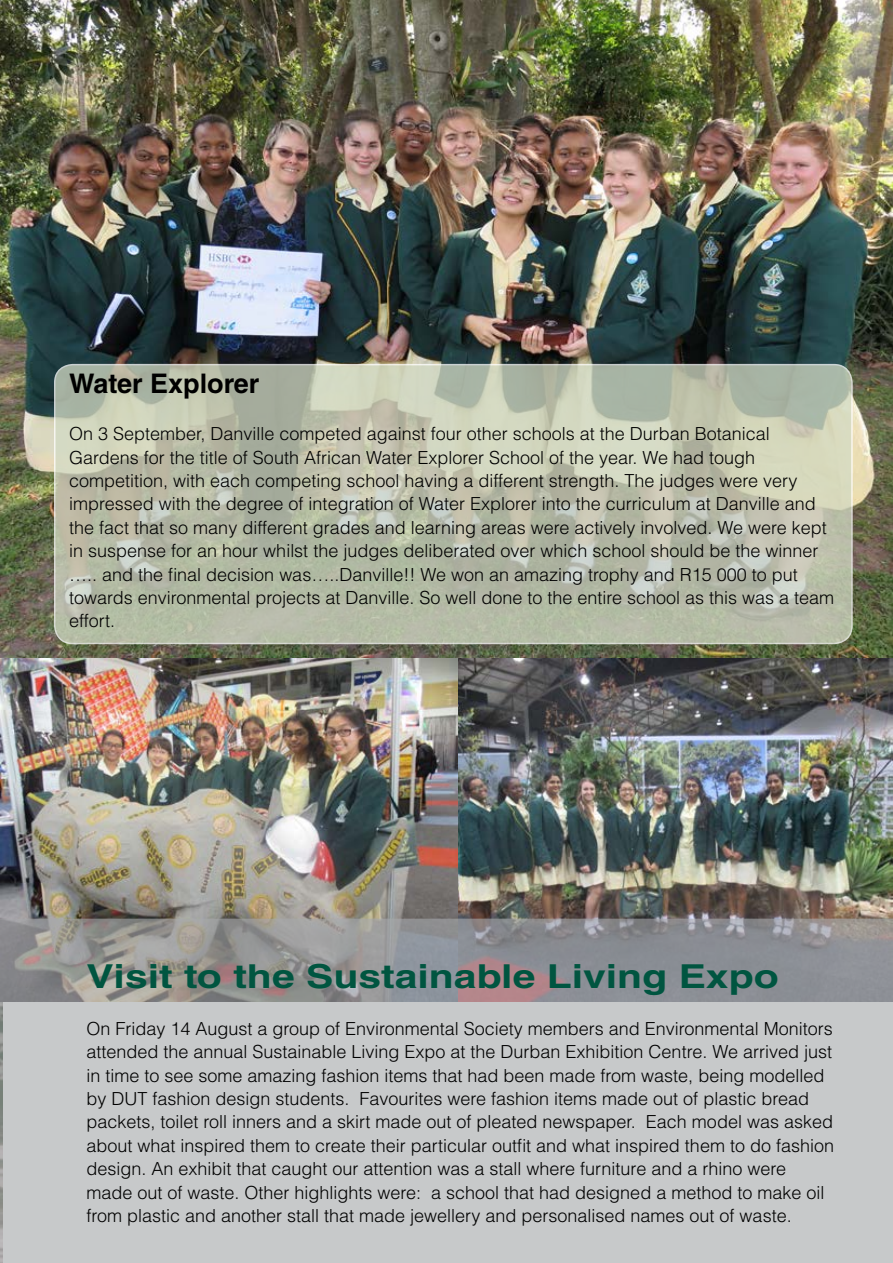
<style>
.page{position:relative;width:893px;height:1263px;background:#fff}
.page>*{position:absolute;margin:0;border:0;box-sizing:border-box;transform-origin:0 0}
.t1{font:700 33px "Helvetica LT Std";color:#005540;scale:1.24 1}
.t2{font:700 27px "Helvetica LT Std";color:#000}
.t3{font:300 18px/23.4px "Helvetica LT Std";color:#000}
</style>
<div class="page">
<img style="left:458px;top:658px;width:435px;height:261px">
<img style="left:0;top:728px;width:1px;height:191px">
<img style="left:0;top:658px;width:1px;height:70px">
<img style="left:0;top:0;width:893px;height:658px">
<svg style="left:55px;top:365px;width:797px;height:278px;background:#bbbfab"></svg>
<div style="left:54px;top:364px;width:799px;height:280px;border:2px solid #fff;border-radius:18px"></div>
<img style="left:1px;top:658px;width:457px;height:261px">
<svg style="left:0;top:919px;width:893px;height:344px;background:#b9babb"></svg>
<h2 class="t2" style="left:69px;top:367px;width:192px">Water Explorer</h2>
<p class="t3" style="left:69px;top:422px;width:766px">On 3 September, Danville competed against four other schools at the Durban Botanical Gardens for the title of South African Water Explorer School of the year. We had tough competition, with each competing school having a different strength. The judges were very impressed with the degree of integration of Water Explorer into the curriculum at Danville and the fact that so many different grades and learning areas were actively involved. We were kept in suspense for an hour whilst the judges deliberated over which school should be the winner ….. and the final decision was…..Danville!! We won an amazing trophy and R15 000 to put towards environmental projects at Danville. So well done to the entire school as this was a team effort.</p>
<h1 class="t1" style="left:86px;top:956px;width:560px">Visit to the Sustainable Living Expo</h1>
<p class="t3" style="left:86px;top:1016px;width:749px">On Friday 14 August a group of Environmental Society members and Environmental Monitors attended the annual Sustainable Living Expo at the Durban Exhibition Centre. We arrived just in time to see some amazing fashion items that had been made from waste, being modelled by DUT fashion design students. Favourites were fashion items made out of plastic bread packets, toilet roll inners and a skirt made out of pleated newspaper. Each model was asked about what inspired them to create their particular outfit and what inspired them to do fashion design. An exhibit that caught our attention was a stall where furniture and a rhino were made out of waste. Other highlights were: a school that had designed a method to make oil from plastic and another stall that made jewellery and personalised names out of waste.</p>
</div>
